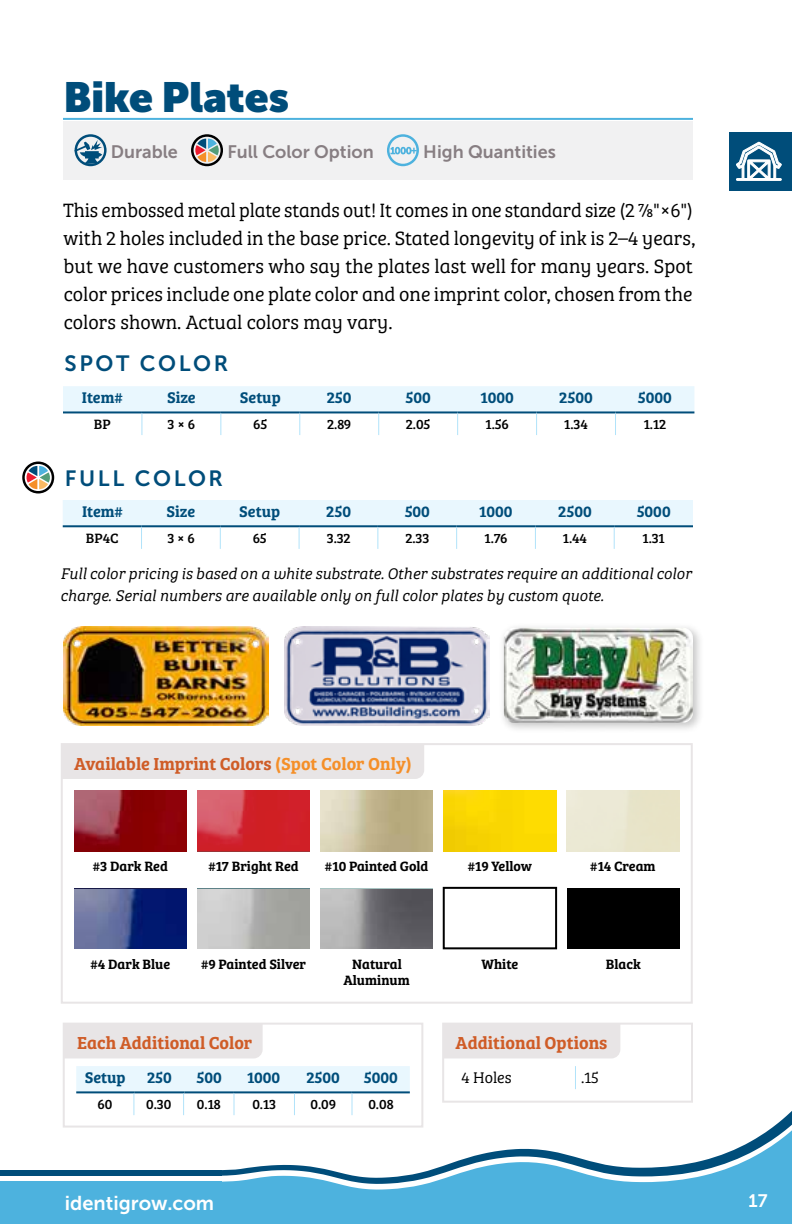
<style>
.page{position:relative;width:792px;height:1224px;background:#fff}
.page>*{position:absolute;margin:0;border:0;box-sizing:border-box;transform-origin:0 0}
.t1{font:900 42px "Museo Sans Display";color:#004d7a}
.t2{font:22px "Museo Sans 700";letter-spacing:.12em;color:#004d7a}
.t3{font:20px/28px "Bree Serif Lt";color:#000}
.t4{font:20px "Museo Sans 700";color:#fff}
.t5{font:18px "Bree Serif Sb";color:#cf5c27}
.t6{font:18px "Museo Sans 700";color:#877e82}
.t7{font:18px "Museo Sans 700";color:#fff}
.t8{font:italic 16px/22px "Bree Serif Lt";letter-spacing:-.005em;color:#000}
.t9{font:16px "Bree Serif Sb";color:#004d7a}
.t10{font:16px "Bree Serif Lt";color:#000}
.t11{font:14px/16.8px "Bree Serif Sb";color:#000;text-align:center}
.t12{font:14px "Bree Serif";color:#000}
.s1{color:#f58f28}
</style>
<div class="page">
<div style="left:63px;top:121px;width:630px;height:58px;background:#f1f1f2"></div>
<svg style="left:75px;top:134px;width:31px;height:32px"></svg>
<svg style="left:191px;top:134px;width:32px;height:32px"></svg>
<svg style="left:387px;top:134px;width:32px;height:32px"></svg>
<div style="left:66px;top:1026px;width:197px;height:32px;background:#e8e5e6"></div>
<div style="left:63px;top:1023px;width:360px;height:105px;border:2px solid #e8e5e6"></div>
<div style="left:445px;top:1026px;width:175px;height:32px;background:#e8e5e6"></div>
<svg style="left:575px;top:1066px;width:1px;height:23px"></svg>
<div style="left:442px;top:1023px;width:251px;height:80px;border:2px solid #e8e5e6"></div>
<div style="left:64px;top:746px;width:360px;height:33px;background:#e8e5e6"></div>
<div style="left:61px;top:743px;width:632px;height:261px;border:2px solid #e8e5e6"></div>
<hr style="left:63px;top:118px;width:630px;height:2px;background:#4db2de">
<svg style="left:63px;top:386px;width:631px;height:49px"></svg>
<img style="left:74px;top:790px;width:113px;height:61px">
<img style="left:74px;top:889px;width:113px;height:60px">
<img style="left:197px;top:790px;width:113px;height:61px">
<img style="left:321px;top:889px;width:112px;height:60px">
<img style="left:444px;top:790px;width:112px;height:61px">
<div style="left:443px;top:887px;width:114px;height:62px;border:2px solid #000"></div>
<div style="left:567px;top:888px;width:112px;height:61px;background:#000"></div>
<svg style="left:63px;top:500px;width:630px;height:49px"></svg>
<div style="left:499px;top:623px;width:205px;height:111px;background:#000;opacity:.23"></div>
<img style="left:504px;top:628px;width:189px;height:95px">
<svg style="left:22px;top:462px;width:32px;height:32px"></svg>
<svg style="left:76px;top:1066px;width:334px;height:49px"></svg>
<img style="left:63px;top:627px;width:205px;height:99px">
<img style="left:285px;top:627px;width:204px;height:99px">
<div style="left:730px;top:133px;width:62px;height:58px;background:#004d7a"></div>
<svg style="left:736px;top:142px;width:46px;height:39px"></svg>
<div style="left:222px;top:1184px;width:570px;height:40px;background:#4db2de"></div>
<div style="left:0;top:1182px;width:222px;height:42px;background:#4db2de"></div>
<svg style="left:181px;top:1092px;width:611px;height:92px"></svg>
<div style="left:0;top:1171px;width:222px;height:5px;background:#004d7a"></div>
<h1 class="t1" style="left:64px;top:73px;width:227px">Bike Plates</h1>
<p class="t6" style="left:111px;top:142px;width:69px">Durable</p>
<p class="t6" style="left:227px;top:142px;width:148px">Full Color Option</p>
<p class="t6" style="left:423px;top:142px;width:134px">High Quantities</p>
<p class="t3" style="left:63px;top:196px;width:634px">This embossed metal plate stands out! It comes in one standard size (2 7/8"×6") with 2 holes included in the base price. Stated longevity of ink is 2–4 years, but we have customers who say the plates last well for many years. Spot color prices include one plate color and one imprint color, chosen from the colors shown. Actual colors may vary.</p>
<p class="t2" style="left:65px;top:351px;width:165px">SPOT COLOR</p>
<p class="t9" style="left:82px;top:386px;width:43px">Item#</p>
<p class="t9" style="left:167px;top:386px;width:30px">Size</p>
<p class="t9" style="left:240px;top:386px;width:42px">Setup</p>
<p class="t9" style="left:327px;top:386px;width:26px">250</p>
<p class="t9" style="left:406px;top:386px;width:27px">500</p>
<p class="t9" style="left:480px;top:386px;width:35px">1000</p>
<p class="t9" style="left:559px;top:386px;width:35px">2500</p>
<p class="t9" style="left:638px;top:386px;width:36px">5000</p>
<p class="t12" style="left:94px;top:414px;width:18px">BP</p>
<p class="t12" style="left:168px;top:414px;width:29px">3 × 6</p>
<p class="t12" style="left:253px;top:414px;width:16px">65</p>
<p class="t12" style="left:327px;top:414px;width:25px">2.89</p>
<p class="t12" style="left:406px;top:414px;width:26px">2.05</p>
<p class="t12" style="left:485px;top:414px;width:25px">1.56</p>
<p class="t12" style="left:564px;top:414px;width:25px">1.34</p>
<p class="t12" style="left:644px;top:414px;width:24px">1.12</p>
<p class="t2" style="left:65px;top:466px;width:160px">FULL COLOR</p>
<p class="t9" style="left:82px;top:500px;width:43px">Item#</p>
<p class="t9" style="left:167px;top:500px;width:30px">Size</p>
<p class="t9" style="left:239px;top:500px;width:42px">Setup</p>
<p class="t9" style="left:326px;top:500px;width:26px">250</p>
<p class="t9" style="left:405px;top:500px;width:27px">500</p>
<p class="t9" style="left:479px;top:500px;width:35px">1000</p>
<p class="t9" style="left:558px;top:500px;width:35px">2500</p>
<p class="t9" style="left:637px;top:500px;width:36px">5000</p>
<p class="t12" style="left:86px;top:528px;width:34px">BP4C</p>
<p class="t12" style="left:167px;top:528px;width:29px">3 × 6</p>
<p class="t12" style="left:253px;top:528px;width:16px">65</p>
<p class="t12" style="left:327px;top:528px;width:25px">3.32</p>
<p class="t12" style="left:405px;top:528px;width:25px">2.33</p>
<p class="t12" style="left:485px;top:528px;width:25px">1.76</p>
<p class="t12" style="left:563px;top:528px;width:26px">1.44</p>
<p class="t12" style="left:642px;top:528px;width:24px">1.31</p>
<p class="t8" style="left:60px;top:562px;width:633px">Full color pricing is based on a white substrate. Other substrates require an additional color charge. Serial numbers are available only on full color plates by custom quote.</p>
<p class="t5" style="left:74px;top:750px;width:339px">Available Imprint Colors <span class="s1">(Spot Color Only)</span></p>
<p class="t11" style="left:93px;top:857px;width:77px">#3 Dark Red</p>
<p class="t11" style="left:208px;top:857px;width:92px">#17 Bright Red</p>
<p class="t11" style="left:325px;top:857px;width:105px">#10 Painted Gold</p>
<p class="t11" style="left:468px;top:857px;width:66px">#19 Yellow</p>
<p class="t11" style="left:590px;top:857px;width:67px">#14 Cream</p>
<p class="t11" style="left:90px;top:954px;width:81px">#4 Dark Blue</p>
<p class="t11" style="left:201px;top:954px;width:107px">#9 Painted Silver</p>
<p class="t11" style="left:343px;top:954px;width:68px">Natural<br>Aluminum</p>
<p class="t11" style="left:482px;top:954px;width:38px">White</p>
<p class="t11" style="left:606px;top:954px;width:36px">Black</p>
<p class="t5" style="left:77px;top:1029px;width:177px">Each Additional Color</p>
<p class="t9" style="left:85px;top:1066px;width:42px">Setup</p>
<p class="t9" style="left:147px;top:1066px;width:26px">250</p>
<p class="t9" style="left:197px;top:1066px;width:27px">500</p>
<p class="t9" style="left:247px;top:1066px;width:35px">1000</p>
<p class="t9" style="left:306px;top:1066px;width:35px">2500</p>
<p class="t9" style="left:364px;top:1066px;width:36px">5000</p>
<p class="t5" style="left:456px;top:1029px;width:153px">Additional Options</p>
<p class="t10" style="left:461px;top:1066px;width:52px">4 Holes</p>
<p class="t10" style="left:581px;top:1066px;width:19px">.15</p>
<p class="t12" style="left:98px;top:1094px;width:16px">60</p>
<p class="t12" style="left:146px;top:1094px;width:27px">0.30</p>
<p class="t12" style="left:197px;top:1094px;width:25px">0.18</p>
<p class="t12" style="left:252px;top:1094px;width:25px">0.13</p>
<p class="t12" style="left:311px;top:1094px;width:27px">0.09</p>
<p class="t12" style="left:368px;top:1094px;width:27px">0.08</p>
<p class="t4" style="left:65px;top:1192px;width:151px">identigrow.com</p>
<p class="t7" style="left:749px;top:1191px;width:21px">17</p>
</div>
